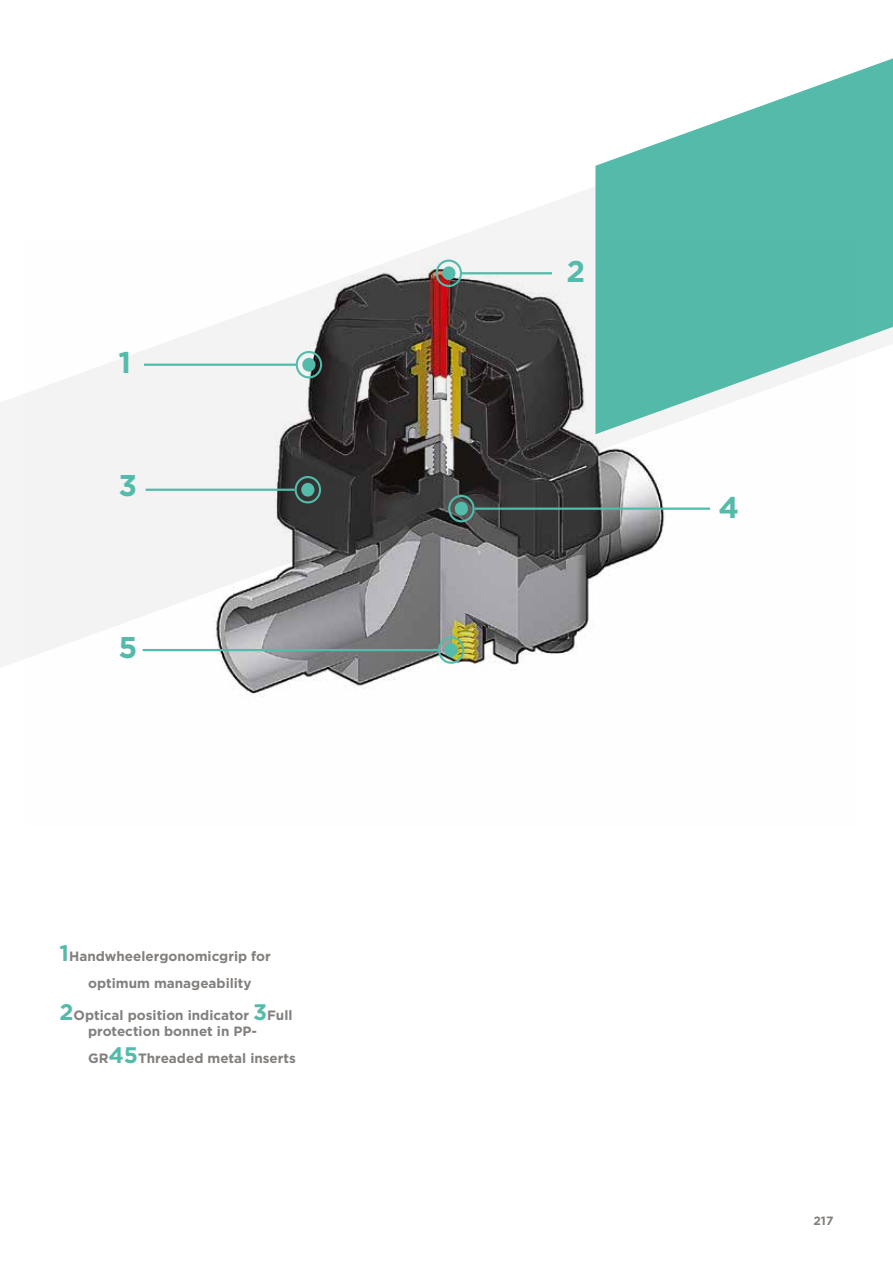
<style>
.page{position:relative;width:893px;height:1263px;background:#fff}
.page>*{position:absolute;margin:0;border:0;box-sizing:border-box;transform-origin:0 0}
.t1{font:700 30px "Gotham";color:#54bbab}
.t2{font:700 13.5px/27px "Gotham";color:#827f7d}
.t3{font:700 12px "Gotham";color:#827f7d}
.s1{font-size:22.5px;color:#54bbab}
</style>
<div class="page">
<svg style="left:0;top:187px;width:595px;height:481px"></svg>
<svg style="left:595px;top:58px;width:298px;height:299px;fill:#54bbab"></svg>
<img style="left:26px;top:242px;width:829px;height:453px">
<svg style="left:296px;top:351px;width:26px;height:27px"></svg>
<div style="left:302px;top:358px;width:13px;height:14px;background:#54bbab;border-radius:50%"></div>
<hr style="left:144px;top:364px;width:152px;height:2px;background:#54bbab">
<svg style="left:295px;top:476px;width:26px;height:27px"></svg>
<div style="left:301px;top:483px;width:13px;height:14px;background:#54bbab;border-radius:50%"></div>
<hr style="left:146px;top:489px;width:149px;height:2px;background:#54bbab">
<svg style="left:436px;top:260px;width:26px;height:27px"></svg>
<div style="left:442px;top:266px;width:13px;height:14px;background:#54bbab;border-radius:50%"></div>
<hr style="left:462px;top:272px;width:90px;height:2px;background:#54bbab">
<svg style="left:438px;top:636px;width:26px;height:28px"></svg>
<div style="left:445px;top:643px;width:13px;height:14px;background:#54bbab;border-radius:50%"></div>
<hr style="left:143px;top:649px;width:296px;height:2px;background:#54bbab">
<svg style="left:448px;top:495px;width:27px;height:27px"></svg>
<div style="left:455px;top:502px;width:13px;height:13px;background:#54bbab;border-radius:50%"></div>
<hr style="left:475px;top:507px;width:235px;height:3px;background:#54bbab">
<h1 class="t1" style="left:118px;top:342px;width:14px">1</h1>
<h1 class="t1" style="left:118px;top:466px;width:20px">3</h1>
<h1 class="t1" style="left:118px;top:627px;width:20px">5</h1>
<p class="t2" style="left:88px;top:943px;width:184px;text-indent:-29px"><span class="s1">1</span>Handwheelergonomicgrip for optimum manageability</p>
<p class="t2" style="left:60px;top:1007px;width:234px;line-height:16.2px;text-align:center"><span class="s1">2</span>Optical position indicator <span class="s1">3</span>Full protection bonnet in PP-</p>
<p class="t2" style="left:88px;top:1044px;width:209px">GR<span class="s1">45</span>Threaded metal inserts</p>
<h1 class="t1" style="left:567px;top:252px;width:20px">2</h1>
<h1 class="t1" style="left:719px;top:487px;width:22px">4</h1>
<p class="t3" style="left:813px;top:1212px;width:21px">217</p>
</div>
